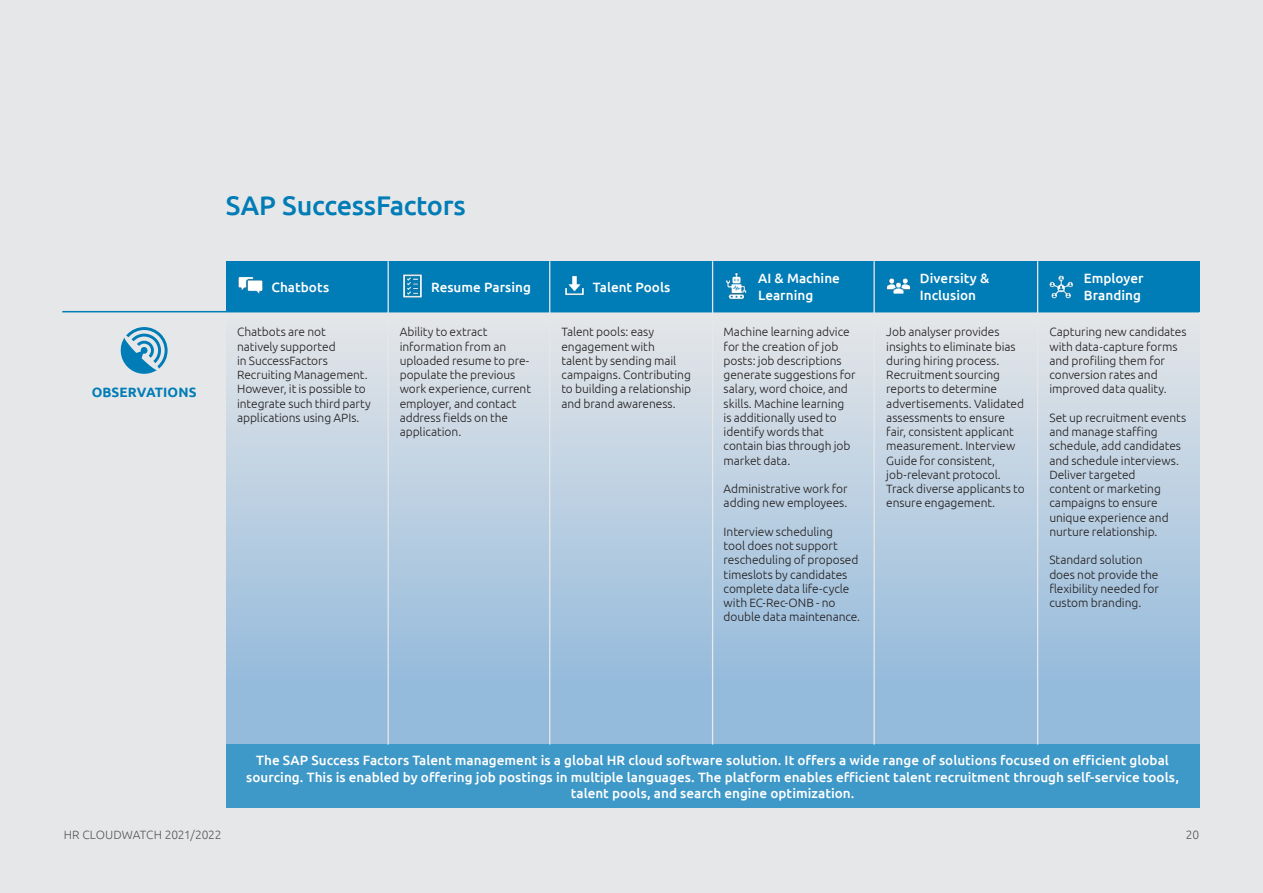
<style>
.page{position:relative;width:1263px;height:893px;background:#e6e7e9}
.page>*{position:absolute;margin:0;border:0;box-sizing:border-box;transform-origin:0 0}
.sidebar-title{font:500 27px "Ubuntu";letter-spacing:-.01em;color:#007cb6}
.sidebar-title-2{font:500 13.5px/16.8px "Ubuntu";color:#fff}
.text{font:700 13.5px "Ubuntu";letter-spacing:.005em;color:#007cb6}
.text-2{font:300 12px/14.2px "Ubuntu";letter-spacing:-.005em;color:#231f20}
.title_1{font:300 12px "Ubuntu";letter-spacing:-.015em;color:#57585a}
</style>
<div class="page">
<svg style="left:226px;top:312px;width:973px;height:433px"></svg>
<svg style="left:120px;top:327px;width:48px;height:47px"></svg>
<hr style="left:62px;top:311px;width:1137px;height:1px;background:#007cb6">
<div style="left:226px;top:261px;width:162px;height:51px;background:#007cb6"></div>
<div style="left:1037px;top:261px;width:162px;height:51px;background:#007cb6"></div>
<div style="left:875px;top:261px;width:162px;height:51px;background:#007cb6"></div>
<div style="left:713px;top:261px;width:162px;height:51px;background:#007cb6"></div>
<div style="left:388px;top:261px;width:162px;height:51px;background:#007cb6"></div>
<div style="left:550px;top:261px;width:163px;height:51px;background:#007cb6"></div>
<div style="left:226px;top:745px;width:973px;height:63px;background:#3e98c8"></div>
<hr style="left:387px;top:261px;width:2px;height:484px;background:#e6e7e9">
<hr style="left:712px;top:261px;width:1px;height:484px;background:#e6e7e9">
<hr style="left:549px;top:261px;width:1px;height:484px;background:#e6e7e9">
<hr style="left:873px;top:261px;width:2px;height:484px;background:#e6e7e9">
<hr style="left:1037px;top:261px;width:1px;height:484px;background:#e6e7e9">
<img style="left:238px;top:277px;width:25px;height:17px">
<img style="left:402px;top:274px;width:21px;height:24px">
<img style="left:564px;top:275px;width:21px;height:21px">
<img style="left:726px;top:272px;width:21px;height:28px">
<img style="left:886px;top:278px;width:25px;height:16px">
<img style="left:1049px;top:275px;width:25px;height:24px">
<p class="sidebar-title" style="left:226px;top:188px;width:241px">SAP SuccessFactors</p>
<p class="text" style="left:92px;top:384px;width:106px">OBSERVATIONS</p>
<p class="sidebar-title-2" style="left:271px;top:278px;width:59px">Chatbots</p>
<p class="sidebar-title-2" style="left:431px;top:278px;width:101px">Resume Parsing</p>
<p class="sidebar-title-2" style="left:593px;top:278px;width:79px">Talent Pools</p>
<p class="sidebar-title-2" style="left:758px;top:269px;width:83px">AI &amp; Machine<br>Learning</p>
<p class="sidebar-title-2" style="left:920px;top:269px;width:71px">Diversity &amp;<br>Inclusion</p>
<p class="sidebar-title-2" style="left:1084px;top:269px;width:61px">Employer<br>Branding</p>
<p class="text-2" style="left:237px;top:325px;width:135px">Chatbots are not<br>natively supported<br>in SuccessFactors<br>Recruiting Management.<br>However, it is possible to integrate such third party applications using APIs.</p>
<p class="text-2" style="left:400px;top:325px;width:133px">Ability to extract information from an uploaded resume to pre&shy;populate the previous work experience, current employer, and contact address fields on the application.</p>
<p class="text-2" style="left:561px;top:325px;width:131px">Talent pools: easy engagement with<br>talent by sending mail campaigns. Contributing to building a relationship and brand awareness.</p>
<p class="text-2" style="left:724px;top:325px;width:133px">Machine learning advice for the creation of job posts: job descriptions generate suggestions for salary, word choice, and skills. Machine learning<br>is additionally used to identify words that contain bias through job market data.</p>
<p class="text-2" style="left:724px;top:481px;width:126px">Administrative work for adding new employees.</p>
<p class="text-2" style="left:724px;top:524px;width:138px">Interview scheduling<br>tool does not support rescheduling of proposed timeslots by candidates complete data life-cycle with EC-Rec-ONB - no double data maintenance.</p>
<p class="text-2" style="left:886px;top:325px;width:140px">Job analyser provides insights to eliminate bias during hiring process.<br>Recruitment sourcing reports to determine advertisements. Validated assessments to ensure fair, consistent applicant measurement. Interview<br>Guide for consistent, job-relevant protocol.<br>Track diverse applicants to ensure engagement.</p>
<p class="text-2" style="left:1049px;top:325px;width:139px">Capturing new candidates with data-capture forms and profiling them for conversion rates and improved data quality.</p>
<p class="text-2" style="left:1049px;top:410px;width:138px">Set up recruitment events and manage staffing schedule, add candidates and schedule interviews.<br>Deliver targeted<br>content or marketing campaigns to ensure unique experience and nurture relationship.</p>
<p class="text-2" style="left:1049px;top:553px;width:111px">Standard solution does not provide the flexibility needed for custom branding.</p>
<p class="sidebar-title-2" style="left:246px;top:752px;width:934px;text-align:center">The SAP Success Factors Talent management is a global HR cloud software solution. It offers a wide range of solutions focused on efficient global sourcing. This is enabled by offering job postings in multiple languages. The platform enables efficient talent recruitment through self-service tools, talent pools, and search engine optimization.</p>
<p class="title_1" style="left:64px;top:827px;width:159px">HR CLOUDWATCH 2021/2022</p>
<p class="title_1" style="left:1186px;top:827px;width:15px">20</p>
</div>
